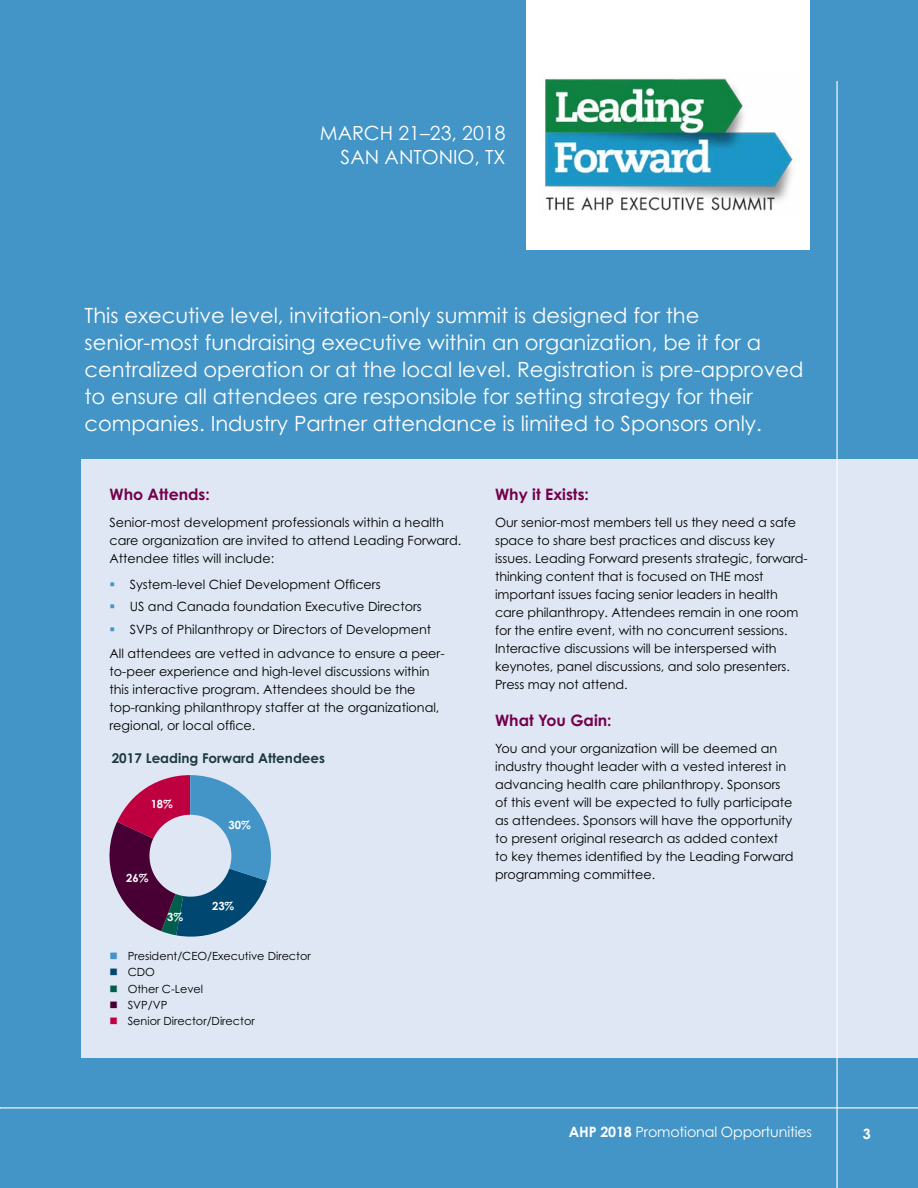
<style>
.page{position:relative;width:918px;height:1188px;background:#4395c7}
.page>*{position:absolute;margin:0;border:0;box-sizing:border-box;transform-origin:0 0}
.t1{font:21px/27px "Century Gothic";color:#fff}
.t2{font:19.5px/23.4px "Century Gothic";color:#fff;text-align:right}
.t3{font:700 15.75px "Century Gothic";color:#74004a}
.t4{font:14.25px "Century Gothic";letter-spacing:-.01em;color:#fff}
.t5{font:700 14.25px "Century Gothic";color:#fff}
.t6{font:700 13.5px "Century Gothic";color:#1c3941}
.t7{font:12.75px/18px "Century Gothic";color:#000}
.t8{font:11.25px "Century Gothic";color:#000}
.t9{font:700 11.25px "Century Gothic";color:#fff}
.s1{color:#4395c7}
.s2{color:#004772}
.s3{color:#005e4b}
.s4{color:#480034}
.s5{color:#bf0040}
.s6{font-weight:700}
</style>
<div class="page">
<hr style="left:0;top:0;width:1px;height:1188px;background:#959498">
<div style="left:81px;top:459px;width:837px;height:598px;background:#dee7f3"></div>
<hr style="left:1px;top:1107px;width:917px;height:1px;background:#fff">
<hr style="left:836px;top:81px;width:2px;height:1107px;background:#fff">
<div style="left:527px;top:0;width:283px;height:250px;background:#fff"></div>
<img style="left:545px;top:78px;width:248px;height:133px">
<svg style="left:110px;top:775px;width:161px;height:162px"></svg>
<div style="left:149px;top:815px;width:82px;height:82px;background:#dee7f3;border-radius:50%"></div>
<h2 class="t2" style="left:320px;top:121px;width:187px">MARCH 21–23, 2018<br>SAN ANTONIO, TX</h2>
<p class="t1" style="left:85px;top:302px;width:720px">This executive level, invitation-only summit is designed for the senior-most fundraising executive within an organization, be it for a centralized operation or at the local level. Registration is pre-approved to ensure all attendees are responsible for setting strategy for their companies. Industry Partner attendance is limited to Sponsors only.</p>
<p class="t3" style="left:110px;top:485px;width:102px">Who Attends:</p>
<p class="t7" style="left:110px;top:513px;width:353px">Senior-most development professionals within a health care organization are invited to attend Leading Forward.<br>Attendee titles will include:</p>
<p class="t7" style="left:110px;top:575px;width:273px"><span class="s1">▪</span> System-level Chief Development Officers</p>
<p class="t7" style="left:109px;top:598px;width:314px"><span class="s1">▪</span> US and Canada foundation Executive Directors</p>
<p class="t7" style="left:109px;top:618px;width:337px;line-height:23.4px"><span class="s1">▪</span> SVPs of Philanthropy or Directors of Development<br>All attendees are vetted in advance to ensure a peer-</p>
<p class="t7" style="left:109px;top:662px;width:332px">to-peer experience and high-level discussions within this interactive program. Attendees should be the top-ranking philanthropy staffer at the organizational, regional, or local office.</p>
<p class="t6" style="left:112px;top:750px;width:215px">2017 Leading Forward Attendees</p>
<p class="t9" style="left:151px;top:797px;width:24px">18%</p>
<p class="t9" style="left:126px;top:871px;width:24px">26%</p>
<p class="t9" style="left:167px;top:910px;width:17px">3%</p>
<p class="t9" style="left:229px;top:818px;width:24px">30%</p>
<p class="t9" style="left:212px;top:898px;width:24px">23%</p>
<p class="t8" style="left:109px;top:949px;width:203px"><span class="s1">■</span> President/CEO/Executive Director</p>
<p class="t8" style="left:109px;top:966px;width:47px"><span class="s2">■</span> CDO</p>
<p class="t8" style="left:109px;top:982px;width:95px"><span class="s3">■</span> Other C-Level</p>
<p class="t8" style="left:109px;top:998px;width:59px"><span class="s4">■</span> SVP/VP</p>
<p class="t8" style="left:109px;top:1014px;width:147px"><span class="s5">■</span> Senior Director/Director</p>
<p class="t3" style="left:495px;top:485px;width:95px">Why it Exists:</p>
<p class="t7" style="left:495px;top:513px;width:314px">Our senior-most members tell us they need a safe space to share best practices and discuss key issues. Leading Forward presents strategic, forward&shy;thinking content that is focused on THE most important issues facing senior leaders in health care philanthropy. Attendees remain in one room for the entire event, with no concurrent sessions.<br>Interactive discussions will be interspersed with keynotes, panel discussions, and solo presenters.<br>Press may not attend.</p>
<p class="t3" style="left:495px;top:711px;width:118px">What You Gain:</p>
<p class="t7" style="left:495px;top:739px;width:300px">You and your organization will be deemed an industry thought leader with a vested interest in advancing health care philanthropy. Sponsors of this event will be expected to fully participate as attendees. Sponsors will have the opportunity to present original research as added context to key themes identified by the Leading Forward programming committee.</p>
<p class="t4" style="left:569px;top:1124px;width:245px"><span class="s6">AHP 2018</span> Promotional Opportunities</p>
<p class="t5" style="left:863px;top:1125px;width:9px">3</p>
</div>
